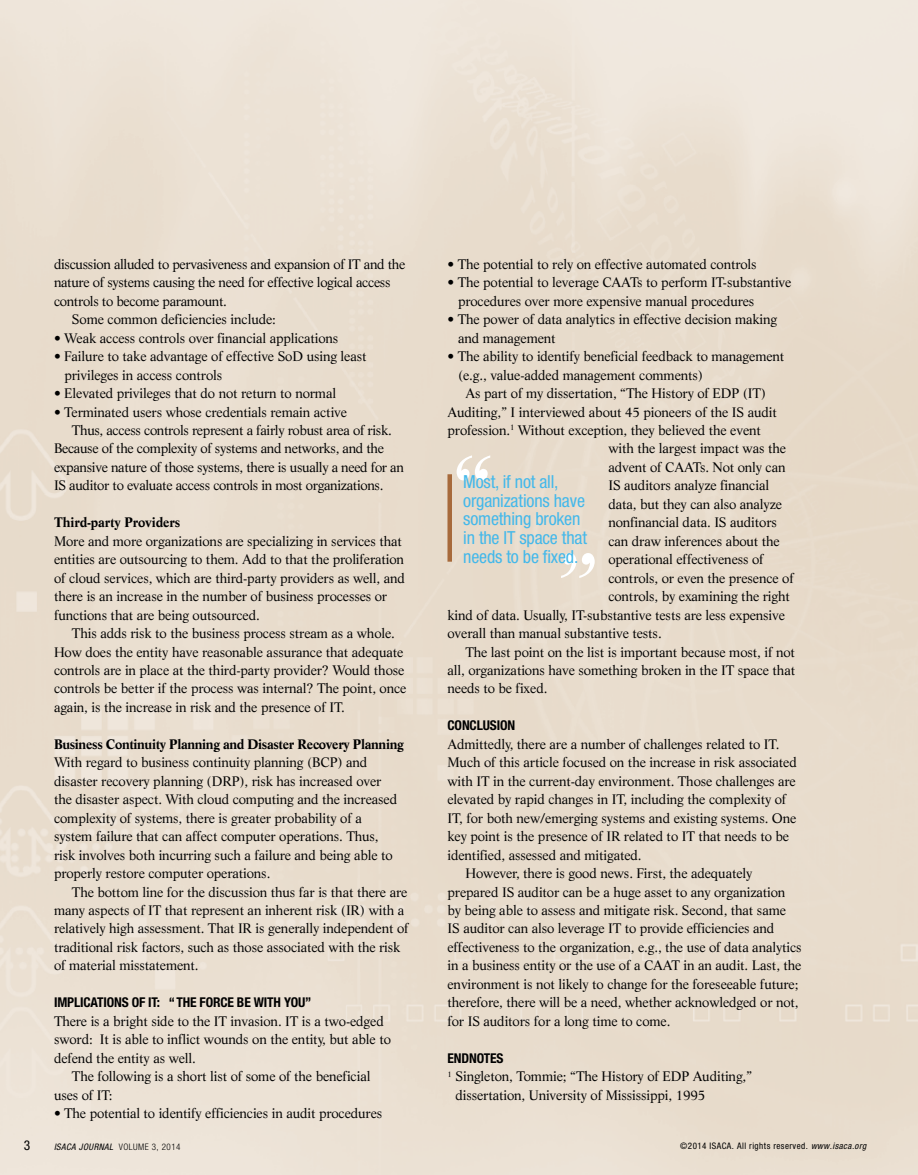
<style>
.page{position:relative;width:918px;height:1175px;background:#fff}
.page>*{position:absolute;margin:0;border:0;box-sizing:border-box;transform-origin:0 0}
.t1{font:99px "Life";color:#fff}
.t2{font:condensed 18px/18.8px "Helvetica Neue";letter-spacing:-.01em;color:#43b8ea}
.t3{font:13.5px/18.5px "Life";letter-spacing:-.01em;color:#000}
.t4{font:700 13.5px "Life";letter-spacing:-.025em;color:#000}
.t5{font:700 condensed 13.5px "Helvetica Neue";letter-spacing:-.01em;color:#000}
.t6{font:condensed 13.5px "Helvetica Neue";color:#000}
.t7{font:condensed 9px "Helvetica Neue";letter-spacing:.05em;color:#000}
.t8{font:italic condensed 9px "Helvetica Neue";letter-spacing:.05em;color:#000}
.s1{font-weight:300;font-style:normal}
.s2{font-style:italic}
</style>
<div class="page">
<img style="left:0;top:0;width:918px;height:1174px">
<div style="left:447px;top:474px;width:5px;height:87px;background:#a76a3b"></div>
<p class="t3" style="left:54px;top:255px;width:353px">discussion alluded to pervasiveness and expansion of IT and the</p>
<p class="t3" style="left:54px;top:273px;width:338px">nature of systems causing the need for effective logical access</p>
<p class="t3" style="left:54px;top:292px;width:175px">controls to become paramount.</p>
<p class="t3" style="left:72px;top:310px;width:205px">Some common deficiencies include:</p>
<p class="t3" style="left:54px;top:328px;width:286px">• Weak access controls over financial applications</p>
<p class="t3" style="left:65px;top:347px;width:304px;text-indent:-11px">• Failure to take advantage of effective SoD using least privileges in access controls</p>
<p class="t3" style="left:54px;top:384px;width:284px">• Elevated privileges that do not return to normal</p>
<p class="t3" style="left:54px;top:402px;width:295px">• Terminated users whose credentials remain active</p>
<p class="t3" style="left:72px;top:421px;width:321px">Thus, access controls represent a fairly robust area of risk.</p>
<p class="t3" style="left:54px;top:439px;width:332px">Because of the complexity of systems and networks, and the</p>
<p class="t3" style="left:54px;top:458px;width:351px">expansive nature of those systems, there is usually a need for an</p>
<p class="t3" style="left:54px;top:476px;width:331px">IS auditor to evaluate access controls in most organizations.</p>
<p class="t4" style="left:54px;top:514px;width:128px">Third-party Providers</p>
<p class="t3" style="left:54px;top:531px;width:352px">More and more organizations are specializing in services that entities are outsourcing to them. Add to that the proliferation of cloud services, which are third-party providers as well, and there is an increase in the number of business processes or functions that are being outsourced.</p>
<p class="t3" style="left:54px;top:624px;width:354px;text-indent:18px">This adds risk to the business process stream as a whole.<br>How does the entity have reasonable assurance that adequate controls are in place at the third-party provider? Would those controls be better if the process was internal? The point, once again, is the increase in risk and the presence of IT.</p>
<p class="t4" style="left:54px;top:736px;width:351px">Business Continuity Planning and Disaster Recovery Planning</p>
<p class="t3" style="left:54px;top:753px;width:345px">With regard to business continuity planning (BCP) and disaster recovery planning (DRP), risk has increased over the disaster aspect. With cloud computing and the increased complexity of systems, there is greater probability of a system failure that can affect computer operations. Thus, risk involves both incurring such a failure and being able to properly restore computer operations.</p>
<p class="t3" style="left:54px;top:882px;width:356px;text-indent:18px">The bottom line for the discussion thus far is that there are many aspects of IT that represent an inherent risk (IR) with a relatively high assessment. That IR is generally independent of traditional risk factors, such as those associated with the risk of material misstatement.</p>
<p class="t5" style="left:54px;top:994px;width:259px">IMPLICATIONS OF IT: “THE FORCE BE WITH YOU”</p>
<p class="t3" style="left:54px;top:1011px;width:331px">There is a bright side to the IT invasion. IT is a two-edged</p>
<p class="t3" style="left:54px;top:1030px;width:338px">sword: It is able to inflict wounds on the entity, but able to</p>
<p class="t3" style="left:54px;top:1048px;width:143px">defend the entity as well.</p>
<p class="t3" style="left:72px;top:1067px;width:300px">The following is a short list of some of the beneficial</p>
<p class="t3" style="left:54px;top:1085px;width:60px">uses of IT:</p>
<p class="t3" style="left:54px;top:1104px;width:330px">• The potential to identify efficiencies in audit procedures</p>
<p class="t6" style="left:24px;top:1137px;width:8px">3</p>
<p class="t8" style="left:54px;top:1141px;width:128px">ISACA JOURNAL <span class="s1">VOLUME 3, 2014</span></p>
<p class="t3" style="left:448px;top:255px;width:311px">• The potential to rely on effective automated controls</p>
<p class="t3" style="left:458px;top:273px;width:335px;text-indent:-11px">• The potential to leverage CAATs to perform IT-substantive procedures over more expensive manual procedures</p>
<p class="t3" style="left:458px;top:310px;width:321px;text-indent:-11px">• The power of data analytics in effective decision making and management</p>
<p class="t3" style="left:448px;top:347px;width:338px">• The ability to identify beneficial feedback to management</p>
<p class="t3" style="left:458px;top:365px;width:247px">(e.g., value-added management comments)</p>
<p class="t3" style="left:466px;top:384px;width:302px">As part of my dissertation, “The History of EDP (IT)</p>
<p class="t3" style="left:448px;top:402px;width:331px">Auditing,” I interviewed about 45 pioneers of the IS audit</p>
<p class="t3" style="left:448px;top:421px;width:315px">profession.<sup>1</sup> Without exception, they believed the event</p>
<p class="t3" style="left:608px;top:439px;width:179px">with the largest impact was the</p>
<p class="t3" style="left:608px;top:458px;width:179px">advent of CAATs. Not only can</p>
<p class="t3" style="left:608px;top:476px;width:162px">IS auditors analyze financial</p>
<p class="t3" style="left:608px;top:495px;width:175px">data, but they can also analyze</p>
<p class="t3" style="left:608px;top:513px;width:170px">nonfinancial data. IS auditors</p>
<p class="t3" style="left:608px;top:531px;width:173px">can draw inferences about the</p>
<p class="t3" style="left:608px;top:550px;width:157px">operational effectiveness of</p>
<p class="t3" style="left:608px;top:568px;width:187px">controls, or even the presence of</p>
<p class="t3" style="left:608px;top:587px;width:183px">controls, by examining the right</p>
<p class="t3" style="left:448px;top:605px;width:339px">kind of data. Usually, IT-substantive tests are less expensive</p>
<p class="t3" style="left:448px;top:624px;width:216px">overall than manual substantive tests.</p>
<p class="t3" style="left:466px;top:642px;width:331px">The last point on the list is important because most, if not</p>
<p class="t3" style="left:448px;top:661px;width:349px">all, organizations have something broken in the IT space that</p>
<p class="t3" style="left:448px;top:679px;width:101px">needs to be fixed.</p>
<p class="t5" style="left:448px;top:717px;width:69px">CONCLUSION</p>
<p class="t3" style="left:448px;top:734px;width:333px">Admittedly, there are a number of challenges related to IT.</p>
<p class="t3" style="left:448px;top:753px;width:351px">Much of this article focused on the increase in risk associated</p>
<p class="t3" style="left:448px;top:771px;width:350px">with IT in the current-day environment. Those challenges are</p>
<p class="t3" style="left:448px;top:790px;width:340px">elevated by rapid changes in IT, including the complexity of</p>
<p class="t3" style="left:448px;top:808px;width:350px">IT, for both new/emerging systems and existing systems. One</p>
<p class="t3" style="left:448px;top:827px;width:343px">key point is the presence of IR related to IT that needs to be</p>
<p class="t3" style="left:448px;top:845px;width:196px">identified, assessed and mitigated.</p>
<p class="t3" style="left:466px;top:864px;width:288px">However, there is good news. First, the adequately</p>
<p class="t3" style="left:448px;top:882px;width:339px">prepared IS auditor can be a huge asset to any organization</p>
<p class="t3" style="left:448px;top:901px;width:340px">by being able to assess and mitigate risk. Second, that same</p>
<p class="t3" style="left:448px;top:919px;width:328px">IS auditor can also leverage IT to provide efficiencies and</p>
<p class="t3" style="left:448px;top:937px;width:356px">effectiveness to the organization, e.g., the use of data analytics</p>
<p class="t3" style="left:448px;top:956px;width:356px">in a business entity or the use of a CAAT in an audit. Last, the</p>
<p class="t3" style="left:448px;top:974px;width:352px">environment is not likely to change for the foreseeable future;</p>
<p class="t3" style="left:448px;top:993px;width:353px">therefore, there will be a need, whether acknowledged or not,</p>
<p class="t3" style="left:448px;top:1011px;width:224px">for IS auditors for a long time to come.</p>
<p class="t5" style="left:448px;top:1049px;width:57px">ENDNOTES</p>
<p class="t3" style="left:455px;top:1067px;width:298px;text-indent:-8px"><sup>1</sup> Singleton, Tommie; “The History of EDP Auditing,” dissertation, University of Mississippi, 1995</p>
<h1 class="t1" style="left:451px;top:432px;width:45px">“</h1>
<h2 class="t2" style="left:463px;top:472px;width:125px">Most, if not all, organizations have something broken in the IT space that needs to be fixed.</h2>
<h1 class="t1" style="left:556px;top:529px;width:45px">”</h1>
<p class="t7" style="left:680px;top:1140px;width:188px">©2014 ISACA. All rights reserved. <span class="s2">www.isaca.org</span></p>
</div>
